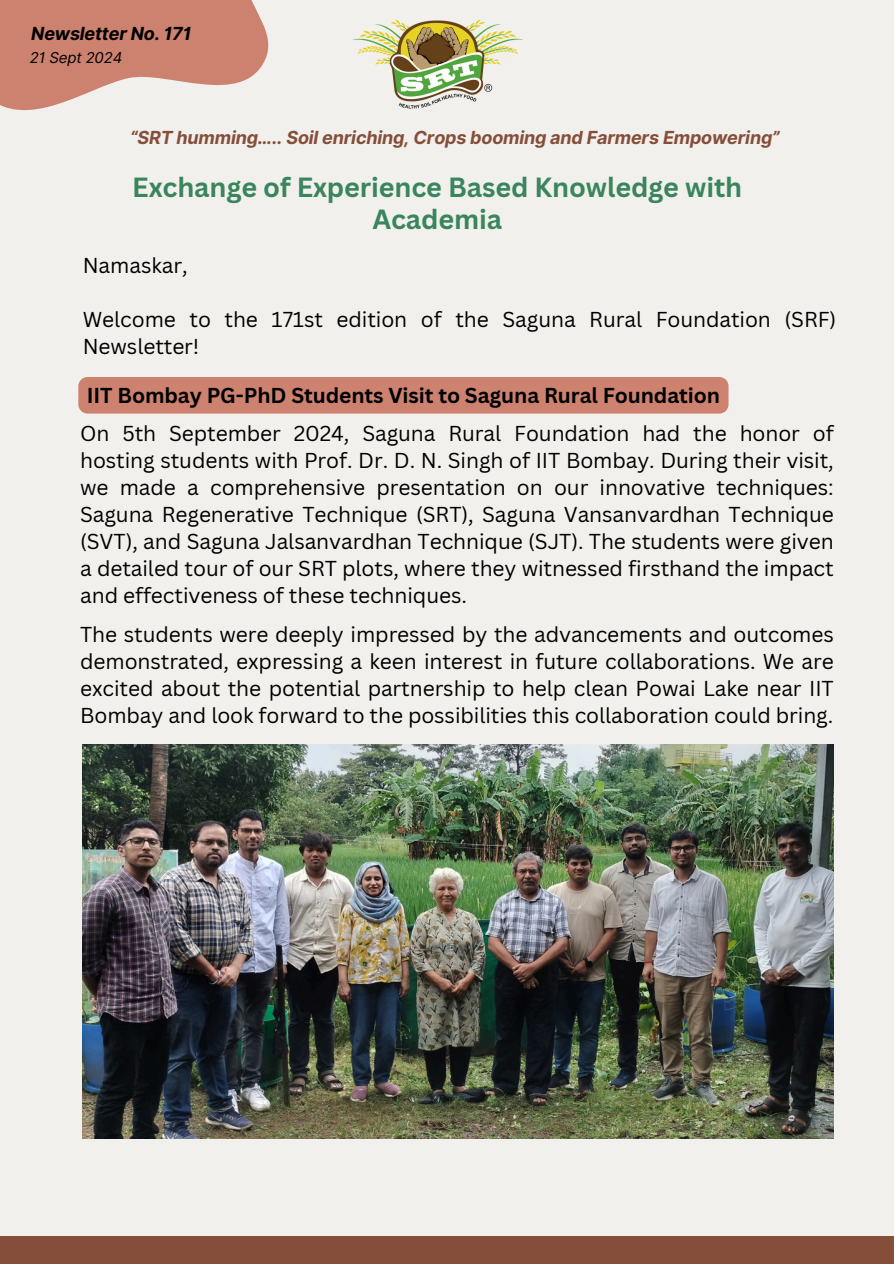
<style>
.page{position:relative;width:894px;height:1264px;background:#fff}
.page>*{position:absolute;margin:0;border:0;box-sizing:border-box;transform-origin:0 0}
.t1{font:700 27px/31.5px "Canva Sans";letter-spacing:-.005em;color:#3a855d;text-align:center}
.t2{font:21px/27px "Canva Sans";letter-spacing:-.005em;color:#000;text-align:justify}
.t3{font:700 21px "Canva Sans";letter-spacing:-.005em;color:#000}
.t4{font:italic 700 18px "Inter";letter-spacing:-.01em;color:#854e3a}
.t5{font:italic 700 18px "Inter";letter-spacing:-.01em;color:#000}
.t6{font:italic 15px "Inter";letter-spacing:-.01em;color:#000}
</style>
<div class="page">
<div style="left:0;top:0;width:893px;height:1263px;background:#f1f0ec"></div>
<img style="left:353px;top:20px;width:170px;height:89px">
<svg style="left:0;top:0;width:269px;height:111px"></svg>
<div style="left:0;top:1235px;width:893px;height:28px;background:#854e3a"></div>
<img style="left:83px;top:744px;width:750px;height:394px">
<div style="left:78px;top:377px;width:650px;height:36px;background:#cd816f"></div>
<p class="t5" style="left:31px;top:22px;width:161px">Newsletter No. 171</p>
<h4 class="t6" style="left:30px;top:48px;width:94px">21 Sept 2024</h4>
<h1 class="t4" style="left:130px;top:126px;width:651px">“SRT humming….. Soil enriching, Crops booming and Farmers Empowering”</h1>
<h3 class="t1" style="left:132px;top:171px;width:611px">Exchange of Experience Based Knowledge with<br>Academia</h3>
<h2 class="t2" style="left:83px;top:251px;width:106px">Namaskar,</h2>
<h3 class="t2" style="left:83px;top:305px;width:755px">Welcome to the 171st edition of the Saguna Rural Foundation (SRF)<br>Newsletter!</h3>
<h3 class="t3" style="left:87px;top:380px;width:634px">IIT Bombay PG-PhD Students Visit to Saguna Rural Foundation</h3>
<p class="t2" style="left:80px;top:419px;width:755px">On 5th September 2024, Saguna Rural Foundation had the honor of hosting students with Prof. Dr. D. N. Singh of IIT Bombay. During their visit, we made a comprehensive presentation on our innovative techniques:<br>Saguna Regenerative Technique (SRT), Saguna Vansanvardhan Technique (SVT), and Saguna Jalsanvardhan Technique (SJT). The students were given a detailed tour of our SRT plots, where they witnessed firsthand the impact and effectiveness of these techniques.</p>
<h3 class="t2" style="left:80px;top:620px;width:755px">The students were deeply impressed by the advancements and outcomes demonstrated, expressing a keen interest in future collaborations. We are excited about the potential partnership to help clean Powai Lake near IIT Bombay and look forward to the possibilities this collaboration could bring.</h3>
</div>
